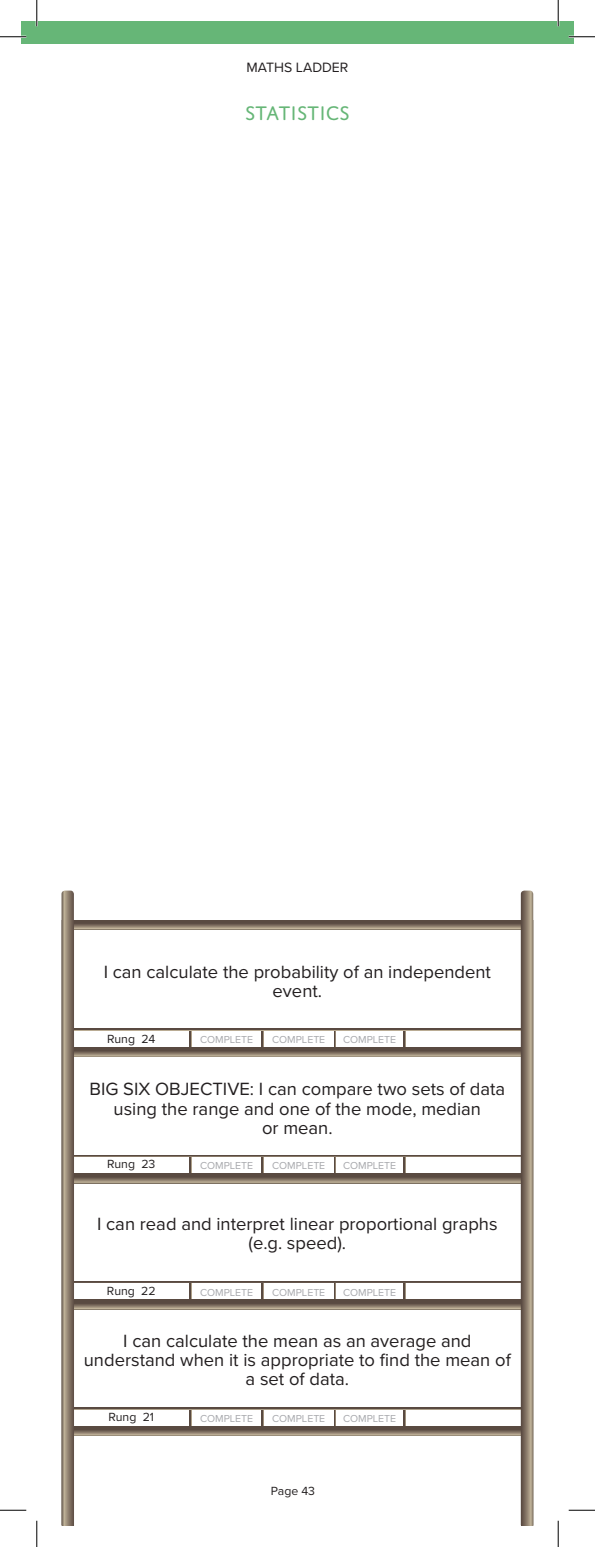
<style>
.page{position:relative;width:595px;height:1547px;background:#fff}
.page>*{position:absolute;margin:0;border:0;box-sizing:border-box;transform-origin:0 0}
.t1{font:21px "Domus Titling";color:#66b677}
.t2{font:18.38px/19.2px "Proxima Nova";color:#231f20;text-align:center}
.t3{font:14px "Proxima Nova";color:#231f20}
.t4{font:12.25px "Proxima Nova";color:#231f20}
.t5{font:10.5px "Proxima Nova";color:#a8a9ad}
</style>
<div class="page">
<svg style="left:262px;top:1156px;width:1px;height:17px"></svg>
<svg style="left:262px;top:1283px;width:1px;height:17px"></svg>
<svg style="left:262px;top:1030px;width:1px;height:17px"></svg>
<svg style="left:262px;top:1409px;width:1px;height:17px"></svg>
<svg style="left:190px;top:1156px;width:1px;height:17px"></svg>
<svg style="left:190px;top:1283px;width:1px;height:17px"></svg>
<svg style="left:190px;top:1030px;width:1px;height:17px"></svg>
<svg style="left:190px;top:1409px;width:1px;height:17px"></svg>
<svg style="left:403px;top:1156px;width:2px;height:17px"></svg>
<svg style="left:403px;top:1283px;width:2px;height:17px"></svg>
<svg style="left:403px;top:1030px;width:2px;height:17px"></svg>
<svg style="left:403px;top:1409px;width:2px;height:17px"></svg>
<svg style="left:334px;top:1156px;width:1px;height:17px"></svg>
<svg style="left:334px;top:1283px;width:1px;height:17px"></svg>
<svg style="left:334px;top:1030px;width:1px;height:17px"></svg>
<svg style="left:334px;top:1409px;width:1px;height:17px"></svg>
<svg style="left:74px;top:1173px;width:446px;height:10px;background:#77695b"></svg>
<svg style="left:74px;top:1300px;width:446px;height:9px;background:#7a6b5c"></svg>
<svg style="left:74px;top:1047px;width:446px;height:10px;background:#796a5c"></svg>
<svg style="left:74px;top:920px;width:446px;height:9px;background:#7a6b5d"></svg>
<svg style="left:74px;top:1426px;width:446px;height:10px;background:#7a6b5d"></svg>
<hr style="left:68px;top:1155px;width:459px;height:1px;background:#594a41">
<hr style="left:68px;top:1281px;width:459px;height:2px;background:#5e4f46">
<hr style="left:68px;top:1029px;width:459px;height:1px;background:#594a41">
<hr style="left:68px;top:1408px;width:459px;height:1px;background:#594a41">
<svg style="left:520px;top:890px;width:13px;height:635px;background:#918373"></svg>
<svg style="left:61px;top:890px;width:13px;height:635px;background:#8e8070"></svg>
<div style="left:22px;top:22px;width:550px;height:22px;background:#66b677"></div>
<hr style="left:0;top:36px;width:26px;height:2px;background:#fff">
<hr style="left:568px;top:36px;width:26px;height:2px;background:#fff">
<hr style="left:36px;top:0;width:2px;height:26px;background:#fff">
<hr style="left:557px;top:0;width:2px;height:26px;background:#fff">
<svg style="left:0;top:36px;width:26px;height:1px"></svg>
<svg style="left:568px;top:36px;width:26px;height:1px"></svg>
<svg style="left:0;top:1510px;width:26px;height:1px"></svg>
<svg style="left:568px;top:1510px;width:26px;height:1px"></svg>
<svg style="left:36px;top:0;width:1px;height:26px"></svg>
<svg style="left:36px;top:1521px;width:1px;height:26px"></svg>
<svg style="left:557px;top:0;width:1px;height:26px"></svg>
<svg style="left:557px;top:1521px;width:1px;height:26px"></svg>
<p class="t3" style="left:246px;top:59px;width:103px">MATHS LADDER</p>
<p class="t1" style="left:245px;top:101px;width:106px">STATISTICS</p>
<p class="t2" style="left:104px;top:962px;width:388px">I can calculate the probability of an independent event.</p>
<p class="t4" style="left:107px;top:1032px;width:50px">Rung 24</p>
<p class="t5" style="left:200px;top:1033px;width:55px">COMPLETE</p>
<p class="t5" style="left:272px;top:1033px;width:55px">COMPLETE</p>
<p class="t5" style="left:343px;top:1033px;width:55px">COMPLETE</p>
<p class="t2" style="left:89px;top:1080px;width:417px">BIG SIX OBJECTIVE: I can compare two sets of data using the range and one of the mode, median<br>or mean.</p>
<p class="t4" style="left:107px;top:1157px;width:50px">Rung 23</p>
<p class="t5" style="left:200px;top:1159px;width:55px">COMPLETE</p>
<p class="t5" style="left:272px;top:1159px;width:55px">COMPLETE</p>
<p class="t5" style="left:343px;top:1159px;width:55px">COMPLETE</p>
<p class="t2" style="left:97px;top:1215px;width:402px">I can read and interpret linear proportional graphs (e.g. speed).</p>
<p class="t4" style="left:107px;top:1284px;width:50px">Rung 22</p>
<p class="t5" style="left:200px;top:1286px;width:55px">COMPLETE</p>
<p class="t5" style="left:272px;top:1286px;width:55px">COMPLETE</p>
<p class="t5" style="left:343px;top:1286px;width:55px">COMPLETE</p>
<p class="t2" style="left:84px;top:1331px;width:428px">I can calculate the mean as an average and understand when it is appropriate to find the mean of a set of data.</p>
<p class="t4" style="left:108px;top:1410px;width:47px">Rung 21</p>
<p class="t5" style="left:200px;top:1412px;width:55px">COMPLETE</p>
<p class="t5" style="left:272px;top:1412px;width:55px">COMPLETE</p>
<p class="t5" style="left:343px;top:1412px;width:55px">COMPLETE</p>
<p class="t4" style="left:271px;top:1484px;width:46px">Page 43</p>
</div>
